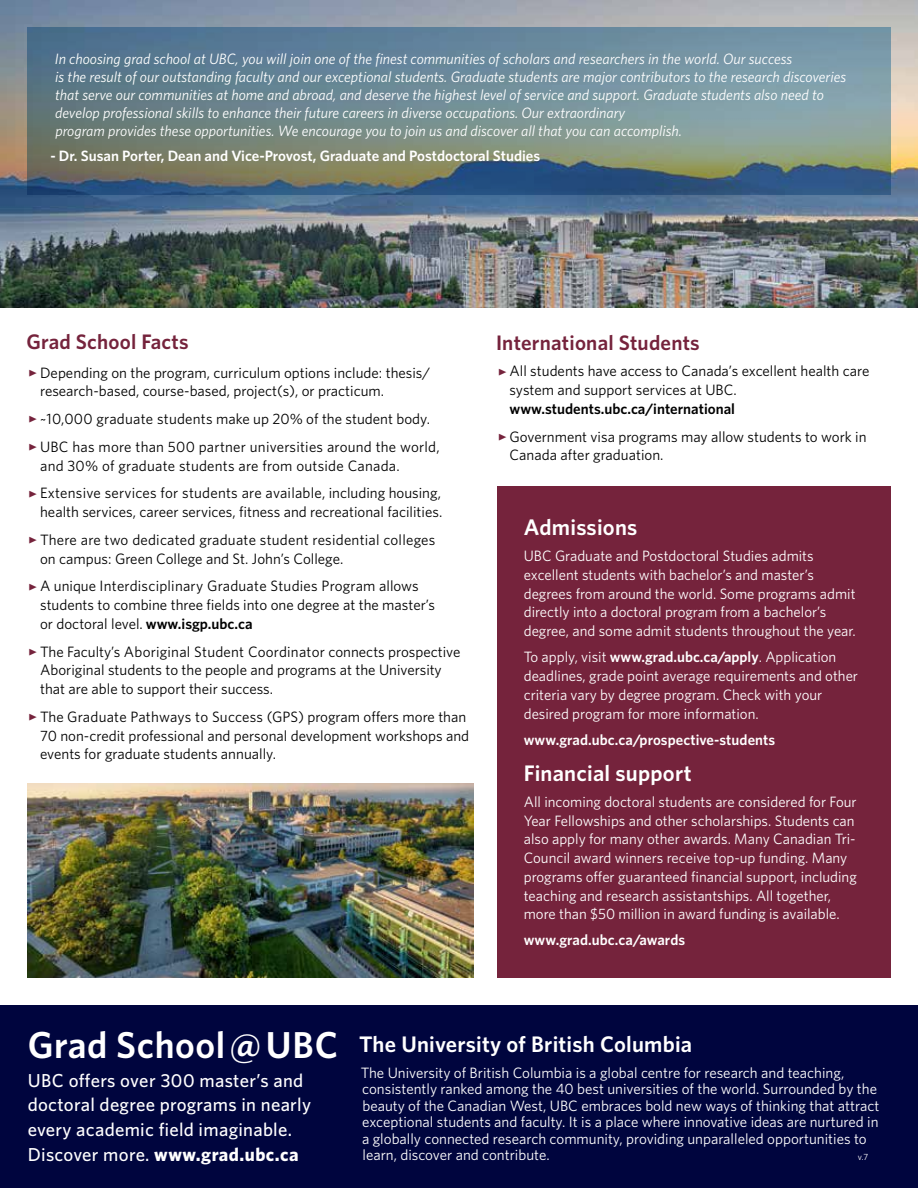
<style>
.page{position:relative;width:918px;height:1188px;background:#fff}
.page>*{position:absolute;margin:0;border:0;box-sizing:border-box;transform-origin:0 0}
.t1{font:600 37.5px "Whitney";letter-spacing:.015em;color:#fff}
.t2{font:600 22.5px "Whitney";letter-spacing:.01em;color:#fff}
.t3{font:600 21px "Whitney";letter-spacing:.01em;color:#75233c}
.t4{font:500 18.75px/24.8px "Whitney";letter-spacing:.015em;color:#fff}
.t5{font:15px/18.8px "Whitney";color:#fff}
.t6{font:15px/18.8px "Whitney";color:#000}
.t7{font:italic 15px/18px "Whitney";color:#fff}
.t8{font:600 15px "Whitney";color:#fff}
.t9{font:600 15px "Whitney";color:#000}
.t10{font:9px "Whitney";color:#fff}
.s1{font-weight:600}
.s2{font-weight:700}
</style>
<div class="page">
<img style="left:0;top:0;width:918px;height:308px">
<div style="left:0;top:1005px;width:918px;height:183px;background:#00053e"></div>
<div style="left:497px;top:486px;width:393px;height:492px;background:#75233c"></div>
<svg style="left:28px;top:27px;width:863px;height:167px;background:#6b848b"></svg>
<img style="left:28px;top:783px;width:445px;height:195px">
<p class="t7" style="left:55px;top:50px;width:793px">In choosing grad school at UBC, you will join one of the finest communities of scholars and researchers in the world. Our success<br>is the result of our outstanding faculty and our exceptional students. Graduate students are major contributors to the research discoveries that serve our communities at home and abroad, and deserve the highest level of service and support. Graduate students also need to develop professional skills to enhance their future careers in diverse occupations. Our extraordinary<br>program provides these opportunities. We encourage you to join us and discover all that you can accomplish.</p>
<p class="t8" style="left:50px;top:146px;width:491px">- Dr. Susan Porter, Dean and Vice-Provost, Graduate and Postdoctoral Studies</p>
<h3 class="t3" style="left:27px;top:328px;width:164px">Grad School Facts</h3>
<p class="t6" style="left:40px;top:363px;width:392px">Depending on the program, curriculum options include: thesis/ research-based, course-based, project(s), or practicum.</p>
<p class="t6" style="left:40px;top:405px;width:401px;line-height:27.8px">~10,000 graduate students make up 20% of the student body.<br>UBC has more than 500 partner universities around the world,</p>
<p class="t6" style="left:40px;top:451px;width:402px;line-height:27.8px">and 30% of graduate students are from outside Canada.<br>Extensive services for students are available, including housing,</p>
<p class="t6" style="left:40px;top:498px;width:404px;line-height:27.8px">health services, career services, fitness and recreational facilities.<br>There are two dedicated graduate student residential colleges</p>
<p class="t6" style="left:40px;top:544px;width:380px;line-height:27.8px">on campus: Green College and St. John’s College.<br>A unique Interdisciplinary Graduate Studies Program allows</p>
<p class="t6" style="left:40px;top:595px;width:397px">students to combine three fields into one degree at the master’s or doctoral level. <span class="s1">www.isgp.ubc.ca</span></p>
<p class="t6" style="left:40px;top:642px;width:422px">The Faculty’s Aboriginal Student Coordinator connects prospective<br>Aboriginal students to the people and programs at the University that are able to support their success.</p>
<p class="t6" style="left:40px;top:707px;width:431px">The Graduate Pathways to Success (GPS) program offers more than<br>70 non-credit professional and personal development workshops and events for graduate students annually.</p>
<h3 class="t3" style="left:496px;top:329px;width:205px">International Students</h3>
<p class="t6" style="left:510px;top:361px;width:361px">All students have access to Canada’s excellent health care system and support services at UBC.</p>
<p class="t9" style="left:510px;top:399px;width:227px">www.students.ubc.ca/international</p>
<p class="t6" style="left:510px;top:427px;width:359px">Government visa programs may allow students to work in<br>Canada after graduation.</p>
<h2 class="t2" style="left:524px;top:512px;width:115px">Admissions</h2>
<p class="t5" style="left:524px;top:546px;width:334px">UBC Graduate and Postdoctoral Studies admits excellent students with bachelor’s and master’s degrees from around the world. Some programs admit directly into a doctoral program from a bachelor’s degree, and some admit students throughout the year.</p>
<p class="t5" style="left:524px;top:647px;width:336px">To apply, visit <span class="s1">www.grad.ubc.ca/apply</span>. Application deadlines, grade point average requirements and other criteria vary by degree program. Check with your desired program for more information.</p>
<p class="t8" style="left:524px;top:730px;width:253px">www.grad.ubc.ca/prospective-students</p>
<h2 class="t2" style="left:524px;top:758px;width:169px">Financial support</h2>
<p class="t5" style="left:524px;top:792px;width:335px">All incoming doctoral students are considered for Four Year Fellowships and other scholarships. Students can also apply for many other awards. Many Canadian Tri-Council award winners receive top-up funding. Many programs offer guaranteed financial support, including teaching and research assistantships. All together, more than $50 million in award funding is available.</p>
<p class="t8" style="left:524px;top:930px;width:163px">www.grad.ubc.ca/awards</p>
<h1 class="t1" style="left:28px;top:1020px;width:312px">Grad School @ UBC</h1>
<p class="t4" style="left:28px;top:1068px;width:285px">UBC offers over 300 master’s and doctoral degree programs in nearly every academic field imaginable.<br>Discover more. <span class="s2">www.grad.ubc.ca</span></p>
<h2 class="t2" style="left:359px;top:1029px;width:335px">The University of British Columbia</h2>
<p class="t5" style="left:361px;top:1064px;width:520px;line-height:16.5px">The University of British Columbia is a global centre for research and teaching, consistently ranked among the 40 best universities of the world. Surrounded by the beauty of the Canadian West, UBC embraces bold new ways of thinking that attract exceptional students and faculty. It is a place where innovative ideas are nurtured in a globally connected research community, providing unparalleled opportunities to learn, discover and contribute.</p>
<p class="t10" style="left:858px;top:1151px;width:12px">v.7</p>
</div>
